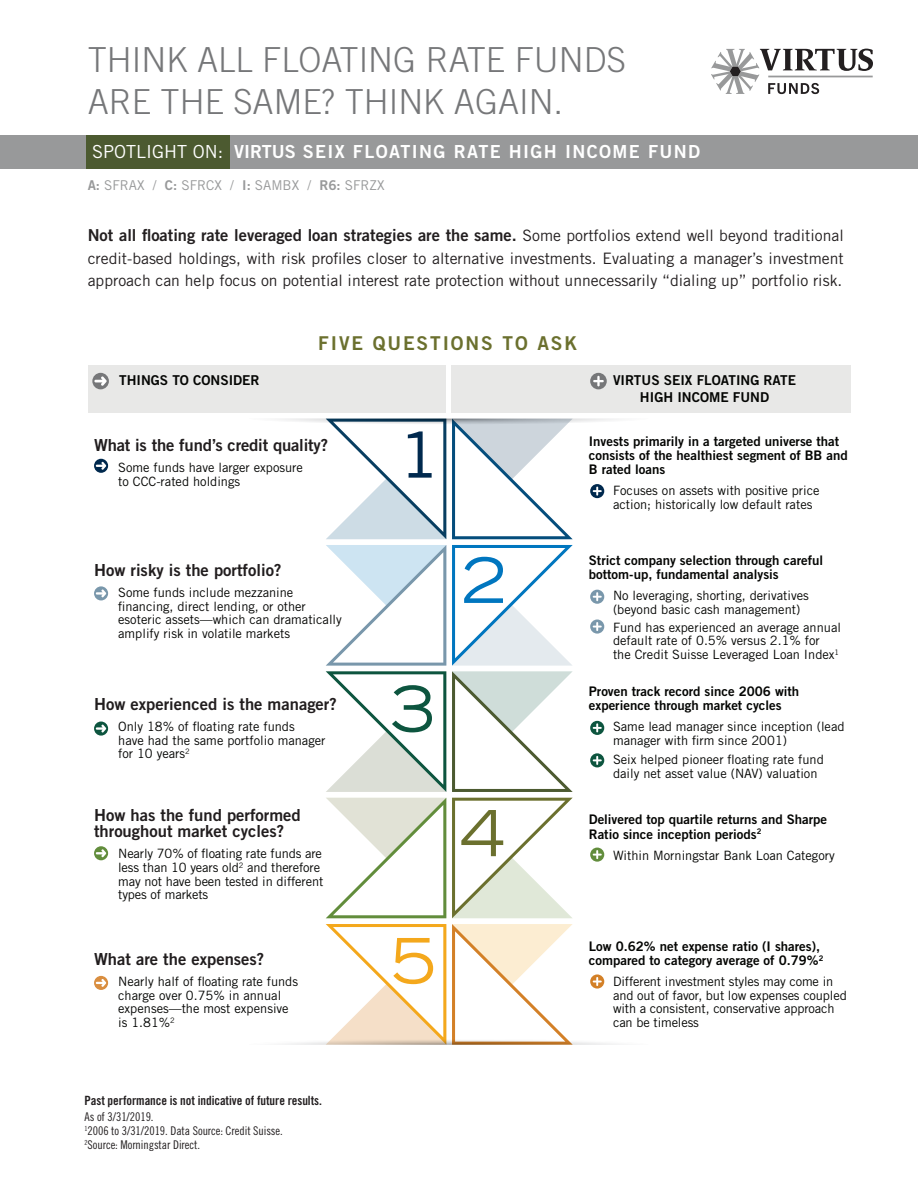
<style>
.page{position:relative;width:918px;height:1188px;background:#fff}
.page>*{position:absolute;margin:0;border:0;box-sizing:border-box;transform-origin:0 0}
.t1{font:expanded 61.95px "Trade Gothic LH";color:#00294e}
.t2{font:expanded 61.95px "Trade Gothic LH";color:#0076bf}
.t3{font:expanded 61.95px "Trade Gothic LH";color:#0d553f}
.t4{font:expanded 61.95px "Trade Gothic LH";color:#6b702e}
.t5{font:expanded 61.95px "Trade Gothic LH";color:#f4a81c}
.t6{font:300 34.5px/41.4px "Trade Gothic LT Std";color:#767779}
.t7{font:19.05px "Trade Gothic LT Std Bd 2";letter-spacing:.1em;color:#6b702e}
.t8{font:18px "Trade Gothic LT Std Bd 2";letter-spacing:.075em;color:#fff}
.t9{font:16.65px/16.6px "Trade Gothic LT Std Bd 2";color:#211d1e}
.t10{font:16.5px "Trade Gothic LT Std Bd 2";color:#231f20}
.t11{font:15.75px/22.5px "Trade Gothic LT Std";color:#231f20}
.t12{font:13.65px/16.4px "Trade Gothic LT Std Bd 2";color:#040503;text-align:center}
.t13{font:13.5px "Trade Gothic LT Std";color:#98999a}
.t14{font:13.2px/14.4px "Trade Gothic LT Std Bd 2";color:#040503}
.t15{font:12.9px/13.6px "Trade Gothic LT Std";color:#040503}
.t16{font:12.75px "Trade Gothic Bold Cond Twenty";letter-spacing:-.005em;color:#231f20}
.t17{font:12px/14.4px "Trade Gothic Cond Eighteen";letter-spacing:-.005em;color:#231f20}
.s1{font-family:"Trade Gothic LT Std"}
.s2{font-family:"Trade Gothic LT Std Bd 2"}
.s3{font-family:"Trade Gothic LT Std";font-size:15.75px}
</style>
<div class="page">
<svg style="left:711px;top:49px;width:162px;height:45px"></svg>
<hr style="left:768px;top:76px;width:105px;height:1px;background:#98999a">
<div style="left:0;top:135px;width:918px;height:33px;background:#98999a"></div>
<div style="left:87px;top:135px;width:143px;height:33px;background:#4c5a30"></div>
<div style="left:88px;top:365px;width:357px;height:47px;background:#e8e8e7"></div>
<div style="left:451px;top:365px;width:399px;height:47px;background:#e8e8e7"></div>
<div style="left:590px;top:373px;width:17px;height:16px;background:#767779;border-radius:50%"></div>
<svg style="left:593px;top:376px;width:11px;height:10px"></svg>
<svg style="left:590px;top:590px;width:14px;height:14px"></svg>
<svg style="left:590px;top:620px;width:14px;height:14px"></svg>
<svg style="left:326px;top:798px;width:120px;height:120px"></svg>
<svg style="left:452px;top:798px;width:121px;height:120px"></svg>
<svg style="left:326px;top:545px;width:120px;height:247px"></svg>
<svg style="left:452px;top:545px;width:121px;height:247px"></svg>
<svg style="left:94px;top:459px;width:14px;height:14px"></svg>
<svg style="left:94px;top:586px;width:14px;height:14px"></svg>
<svg style="left:94px;top:722px;width:14px;height:14px"></svg>
<svg style="left:94px;top:846px;width:14px;height:14px"></svg>
<svg style="left:94px;top:976px;width:14px;height:14px"></svg>
<svg style="left:92px;top:373px;width:17px;height:16px"></svg>
<svg style="left:94px;top:376px;width:13px;height:10px"></svg>
<svg style="left:279px;top:418px;width:338px;height:121px"></svg>
<svg style="left:590px;top:721px;width:14px;height:14px"></svg>
<svg style="left:590px;top:753px;width:14px;height:14px"></svg>
<svg style="left:590px;top:848px;width:14px;height:14px"></svg>
<svg style="left:285px;top:924px;width:332px;height:121px"></svg>
<h2 class="t6" style="left:88px;top:39px;width:540px">THINK ALL FLOATING RATE FUNDS<br>ARE THE SAME? THINK AGAIN.</h2>
<h3 class="t8" style="left:92px;top:141px;width:609px"><span class="s1">SPOTLIGHT ON:</span> VIRTUS SEIX FLOATING RATE HIGH INCOME FUND</h3>
<p class="t13" style="left:88px;top:177px;width:298px"><span class="s2">A:</span> SFRAX / <span class="s2">C:</span> SFRCX / <span class="s2">I:</span> SAMBX / <span class="s2">R6:</span> SFRZX</p>
<p class="t10" style="left:88px;top:225px;width:757px">Not all floating rate leveraged loan strategies are the same. <span class="s3">Some portfolios extend well beyond traditional</span></p>
<p class="t11" style="left:88px;top:247px;width:758px">credit-based holdings, with risk profiles closer to alternative investments. Evaluating a manager’s investment approach can help focus on potential interest rate protection without unnecessarily “dialing up” portfolio risk.</p>
<h3 class="t7" style="left:318px;top:332px;width:260px">FIVE QUESTIONS TO ASK</h3>
<p class="t12" style="left:119px;top:372px;width:142px">THINGS TO CONSIDER</p>
<p class="t12" style="left:613px;top:372px;width:185px">VIRTUS SEIX FLOATING RATE<br>HIGH INCOME FUND</p>
<p class="t9" style="left:94px;top:437px;width:236px">What is the fund’s credit quality?</p>
<p class="t15" style="left:118px;top:461px;width:186px">Some funds have larger exposure to CCC-rated holdings</p>
<h1 class="t1" style="left:397px;top:415px;width:46px">1</h1>
<p class="t14" style="left:589px;top:433px;width:260px">Invests primarily in a targeted universe that consists of the healthiest segment of BB and<br>B rated loans</p>
<p class="t15" style="left:613px;top:484px;width:208px">Focuses on assets with positive price action; historically low default rates</p>
<p class="t9" style="left:94px;top:561px;width:189px">How risky is the portfolio?</p>
<p class="t15" style="left:118px;top:586px;width:225px">Some funds include mezzanine financing, direct lending, or other esoteric assets—which can dramatically amplify risk in volatile markets</p>
<p class="t9" style="left:94px;top:696px;width:244px">How experienced is the manager?</p>
<p class="t15" style="left:118px;top:720px;width:209px">Only 18% of floating rate funds<br>have had the same portfolio manager for 10 years<sup>2</sup></p>
<p class="t9" style="left:94px;top:806px;width:208px">How has the fund performed throughout market cycles?</p>
<p class="t15" style="left:118px;top:847px;width:207px">Nearly 70% of floating rate funds are less than 10 years old<sup>2</sup> and therefore may not have been tested in different types of markets</p>
<p class="t9" style="left:94px;top:950px;width:172px">What are the expenses?</p>
<p class="t15" style="left:118px;top:975px;width:181px">Nearly half of floating rate funds charge over 0.75% in annual expenses—the most expensive is 1.81%<sup>2</sup></p>
<h1 class="t2" style="left:461px;top:540px;width:46px">2</h1>
<h1 class="t3" style="left:391px;top:668px;width:46px">3</h1>
<h1 class="t4" style="left:460px;top:792px;width:46px">4</h1>
<h1 class="t5" style="left:391px;top:920px;width:46px">5</h1>
<p class="t14" style="left:589px;top:552px;width:236px">Strict company selection through careful bottom-up, fundamental analysis</p>
<p class="t15" style="left:613px;top:588px;width:197px">No leveraging, shorting, derivatives (beyond basic cash management)</p>
<p class="t15" style="left:613px;top:620px;width:230px">Fund has experienced an average annual default rate of 0.5% versus 2.1% for<br>the Credit Suisse Leveraged Loan Index<sup>1</sup></p>
<p class="t14" style="left:589px;top:683px;width:212px">Proven track record since 2006 with experience through market cycles</p>
<p class="t15" style="left:613px;top:720px;width:233px">Same lead manager since inception (lead manager with firm since 2001)</p>
<p class="t15" style="left:613px;top:753px;width:212px">Seix helped pioneer floating rate fund daily net asset value (NAV) valuation</p>
<p class="t14" style="left:589px;top:812px;width:240px">Delivered top quartile returns and Sharpe<br>Ratio since inception periods<sup>2</sup></p>
<p class="t15" style="left:613px;top:848px;width:223px">Within Morningstar Bank Loan Category</p>
<p class="t14" style="left:589px;top:939px;width:236px">Low 0.62% net expense ratio (I shares), compared to category average of 0.79%<sup>2</sup></p>
<p class="t15" style="left:613px;top:975px;width:235px">Different investment styles may come in and out of favor, but low expenses coupled with a consistent, conservative approach can be timeless</p>
<p class="t16" style="left:85px;top:1093px;width:239px">Past performance is not indicative of future results.</p>
<p class="t17" style="left:85px;top:1109px;width:200px">As of 3/31/2019.<br><sup>1</sup>2006 to 3/31/2019. Data Source: Credit Suisse.<br><sup>2</sup>Source: Morningstar Direct.</p>
</div>
